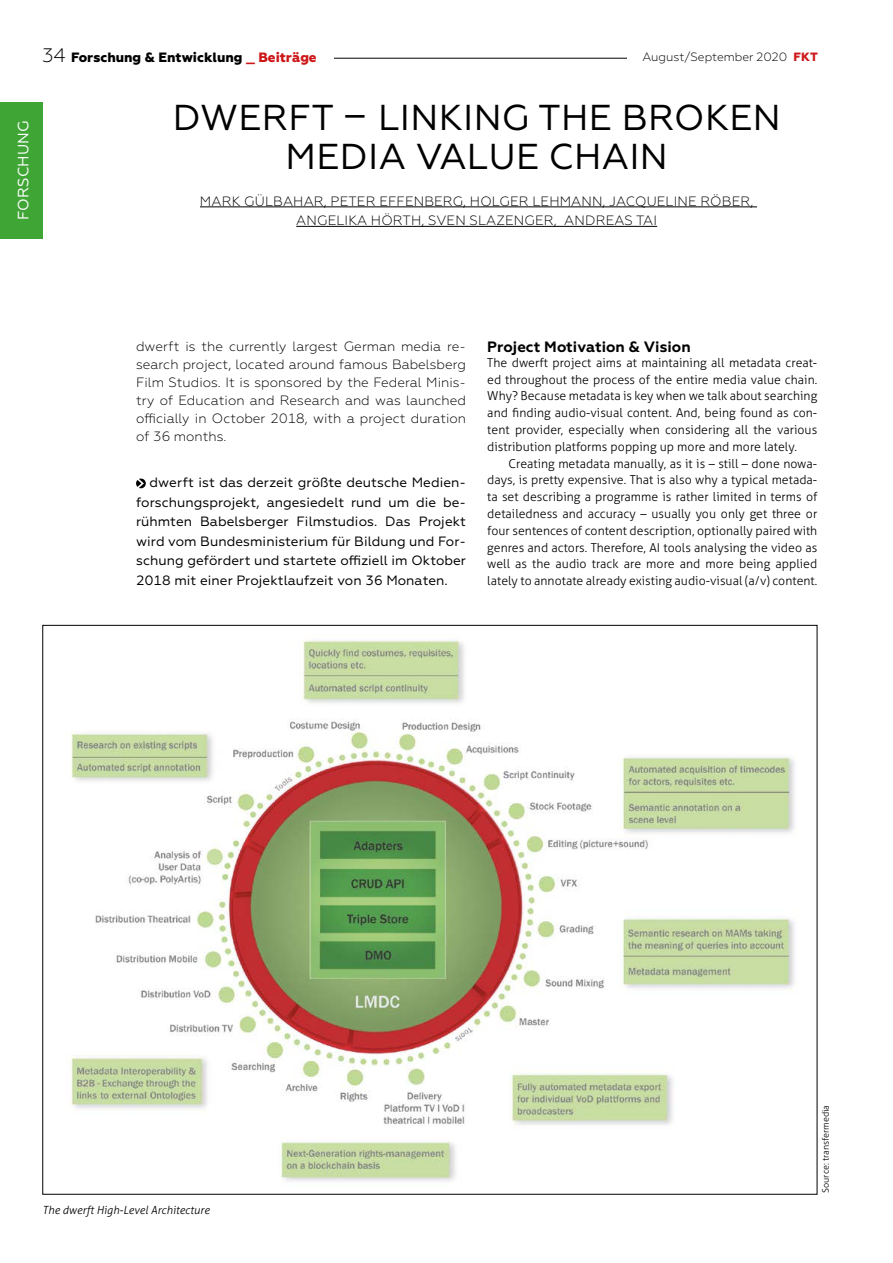
<style>
.page{position:relative;width:893px;height:1263px;background:#fff}
.page>*{position:absolute;margin:0;border:0;box-sizing:border-box;transform-origin:0 0}
._01_Headline_FORSCHU{font:36px/39px "Geometria";letter-spacing:.01em;color:#000;text-align:center}
._02_Forschung_ZWÜ_01{font:700 15px "Geometria";letter-spacing:.005em;color:#000}
.t1{font:15px "Geometria";letter-spacing:.01em;color:#fff}
._01_VORSPANN_deutsch{font:13.5px/19.5px "Geometria";letter-spacing:.005em;color:#000;text-align:justify}
._01_VORSPANN_englisc{font:300 13.5px/18px "Geometria";color:#000;text-align:justify}
._01_Autorenzeile{font:300 13.5px/19.5px "Geometria";letter-spacing:.01em;color:#000;text-align:center}
.t2{font:800 13.5px "Geometria";color:#000}
._02_F_E_Fließtext_Ei{font:300 12.3px/16.8px "Aller";letter-spacing:.005em;color:#000;text-align:justify}
._02_F_E_Fließtext{font:300 12.3px/16.8px "Aller";letter-spacing:.005em;color:#000;text-align:justify}
.t3{font:300 12px "Geometria";color:#000}
._03_Credits_Quelle{font:italic 300 11.25px "Aller";letter-spacing:.005em;color:#000}
._03_Credits_Quelle-2{font:300 9px "Aller";letter-spacing:.005em;color:#000}
.s1{font-weight:300;font-size:19.5px}
.s2{color:#cd1719}
.s3{font-weight:800;color:#cd1719}
</style>
<div class="page">
<div style="left:0;top:102px;width:43px;height:136px;background:#3fa535"></div>
<hr style="left:136px;top:58px;width:681px;height:1px;background:#000">
<div style="left:43px;top:47px;width:291px;height:36px;background:#fff"></div>
<div style="left:627px;top:52px;width:190px;height:21px;background:#fff"></div>
<svg style="left:136px;top:479px;width:10px;height:9px"></svg>
<hr style="left:200px;top:207px;width:557px;height:1px;background:#000">
<hr style="left:296px;top:226px;width:361px;height:1px;background:#000">
<img style="left:70px;top:640px;width:727px;height:541px">
<p class="t2" style="left:43px;top:49px;width:276px"><span class="s1">34</span> Forschung &amp; Entwicklung <span class="s2">_ Beiträge</span></p>
<p class="t3" style="left:642px;top:50px;width:177px">August/September 2020 <span class="s3">FKT</span></p>
<p class="t1" style="left:15px;top:220px;width:101px;rotate:-90deg">FORSCHUNG</p>
<p class="_01_Headline_FORSCHU" style="left:173px;top:98px;width:609px">DWERFT – LINKING THE BROKEN<br>MEDIA VALUE CHAIN</p>
<p class="_01_Autorenzeile" style="left:200px;top:191px;width:555px">MARK GÜLBAHAR, PETER EFFENBERG, HOLGER LEHMANN, JACQUELINE RÖBER,<br>ANGELIKA HÖRTH, SVEN SLAZENGER, ANDREAS TAI</p>
<p class="_01_VORSPANN_englisc" style="left:136px;top:337px;width:331px">dwerft is the currently largest German media re&shy;search project, located around famous Babelsberg Film Studios. It is sponsored by the Federal Minis&shy;try of Education and Research and was launched officially in October 2018, with a project duration of 36 months.</p>
<p class="_01_VORSPANN_deutsch" style="left:136px;top:473px;width:331px;text-indent:14px">dwerft ist das derzeit größte deutsche Medien&shy;forschungsprojekt, angesiedelt rund um die be&shy;rühmten Babelsberger Filmstudios. Das Projekt wird vom Bundesministerium für Bildung und For&shy;schung gefördert und startete offiziell im Oktober 2018 mit einer Projektlaufzeit von 36 Monaten.</p>
<p class="_02_Forschung_ZWÜ_01" style="left:487px;top:337px;width:205px">Project Motivation &amp; Vision</p>
<p class="_02_F_E_Fließtext" style="left:487px;top:354px;width:331px">The dwerft project aims at maintaining all metadata creat&shy;ed throughout the process of the entire media value chain.<br>Why? Because metadata is key when we talk about searching and finding audio-visual content. And, being found as con&shy;tent provider, especially when considering all the various distribution platforms popping up more and more lately.</p>
<p class="_02_F_E_Fließtext_Ei" style="left:487px;top:455px;width:331px;text-indent:21px">Creating metadata manually, as it is – still – done nowa&shy;days, is pretty expensive. That is also why a typical metada&shy;ta set describing a programme is rather limited in terms of detailedness and accuracy – usually you only get three or four sentences of content description, optionally paired with genres and actors. Therefore, AI tools analysing the video as well as the audio track are more and more being applied lately to annotate already existing audio-visual (a/v) content.</p>
<p class="_03_Credits_Quelle" style="left:43px;top:1203px;width:169px">The dwerft High-Level Architecture</p>
<p class="_03_Credits_Quelle-2" style="left:820px;top:1193px;width:89px;rotate:-90deg">Source: transfermedia</p>
</div>
